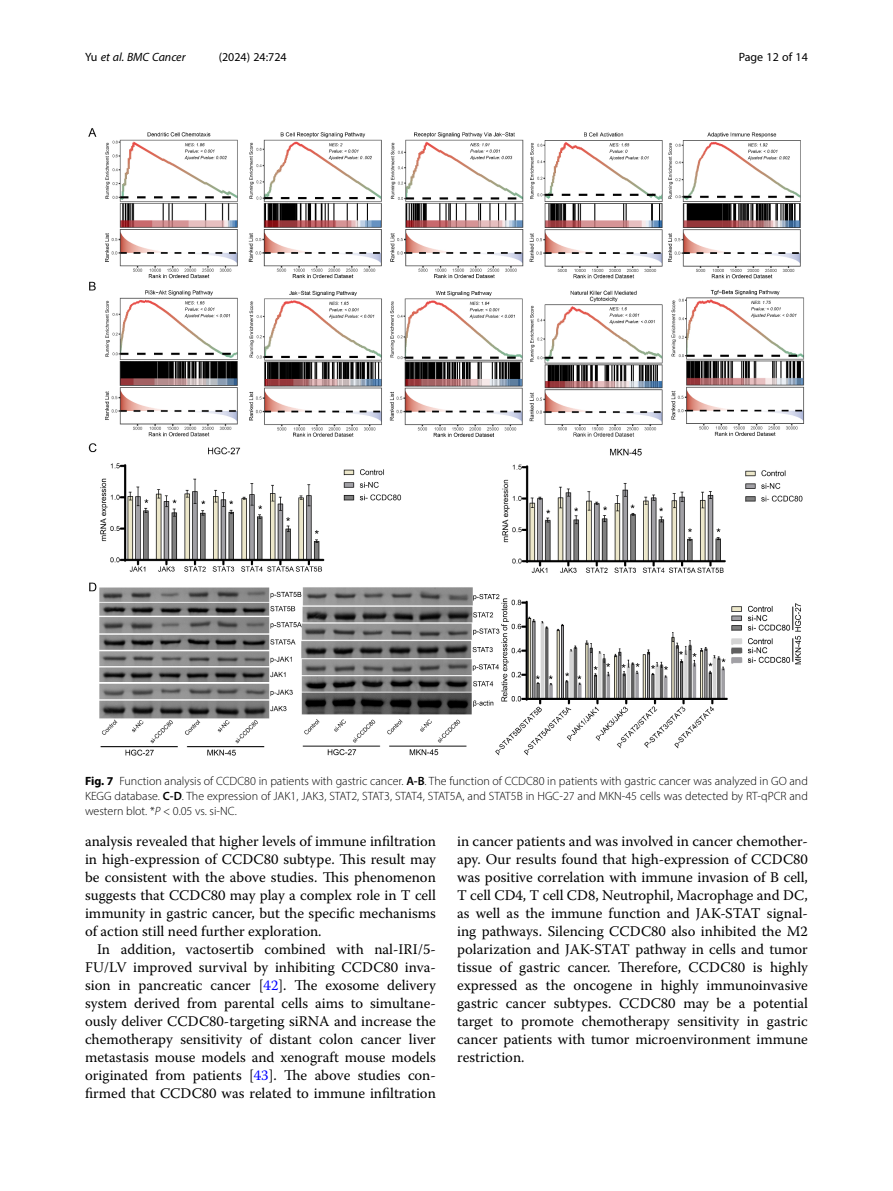
<style>
.page{position:relative;width:893px;height:1191px;background:#fff}
.page>*{position:absolute;margin:0;border:0;box-sizing:border-box;transform-origin:0 0}
.Body_Text_Indent{font:14.7px/18px "Warnock Pro";color:#000;text-align:justify}
.Figure_Caption{font:300 12px/15px "Myriad Pro";color:#000;text-align:justify}
.t1{font:12px "Myriad Pro";color:#000}
.t2{font:italic 12px "Myriad Pro";color:#000}
.s1{font-style:normal}
.s2{font-weight:700}
.s3{font-weight:600}
.s4{font-style:italic}
.s5{color:#00f}
</style>
<div class="page">
<img style="left:88px;top:128px;width:717px;height:628px">
<p class="t2" style="left:85px;top:50px;width:102px"><span class="s1">Yu</span> et al. BMC Cancer</p>
<p class="t1" style="left:219px;top:50px;width:70px">(2024) 24:724</p>
<p class="t1" style="left:739px;top:50px;width:71px">Page 12 of 14</p>
<p class="Figure_Caption" style="left:85px;top:773px;width:724px"><span class="s2">Fig. 7</span> Function analysis of CCDC80 in patients with gastric cancer. <span class="s3">A-B</span>. The function of CCDC80 in patients with gastric cancer was analyzed in GO and KEGG database. <span class="s3">C-D</span>. The expression of JAK1, JAK3, STAT2, STAT3, STAT4, STAT5A, and STAT5B in HGC-27 and MKN-45 cells was detected by RT-qPCR and western blot. *<span class="s4">P</span> &lt; 0.05 vs. si-NC.</p>
<p class="Body_Text_Indent" style="left:85px;top:832px;width:352px">analysis revealed that higher levels of immune infiltration in high-expression of CCDC80 subtype. This result may be consistent with the above studies. This phenomenon suggests that CCDC80 may play a complex role in T cell immunity in gastric cancer, but the specific mechanisms of action still need further exploration.</p>
<p class="Body_Text_Indent" style="left:85px;top:940px;width:352px;text-indent:12px">In addition, vactosertib combined with nal-IRI/5- FU/LV improved survival by inhibiting CCDC80 inva&shy;sion in pancreatic cancer [<span class="s5">42</span>]. The exosome delivery system derived from parental cells aims to simultane&shy;ously deliver CCDC80-targeting siRNA and increase the chemotherapy sensitivity of distant colon cancer liver metastasis mouse models and xenograft mouse models originated from patients [<span class="s5">43</span>]. The above studies con&shy;firmed that CCDC80 was related to immune infiltration</p>
<p class="Body_Text_Indent" style="left:457px;top:832px;width:352px">in cancer patients and was involved in cancer chemother&shy;apy. Our results found that high-expression of CCDC80 was positive correlation with immune invasion of B cell, T cell CD4, T cell CD8, Neutrophil, Macrophage and DC, as well as the immune function and JAK-STAT signal&shy;ing pathways. Silencing CCDC80 also inhibited the M2 polarization and JAK-STAT pathway in cells and tumor tissue of gastric cancer. Therefore, CCDC80 is highly expressed as the oncogene in highly immunoinvasive gastric cancer subtypes. CCDC80 may be a potential target to promote chemotherapy sensitivity in gastric cancer patients with tumor microenvironment immune restriction.</p>
</div>
